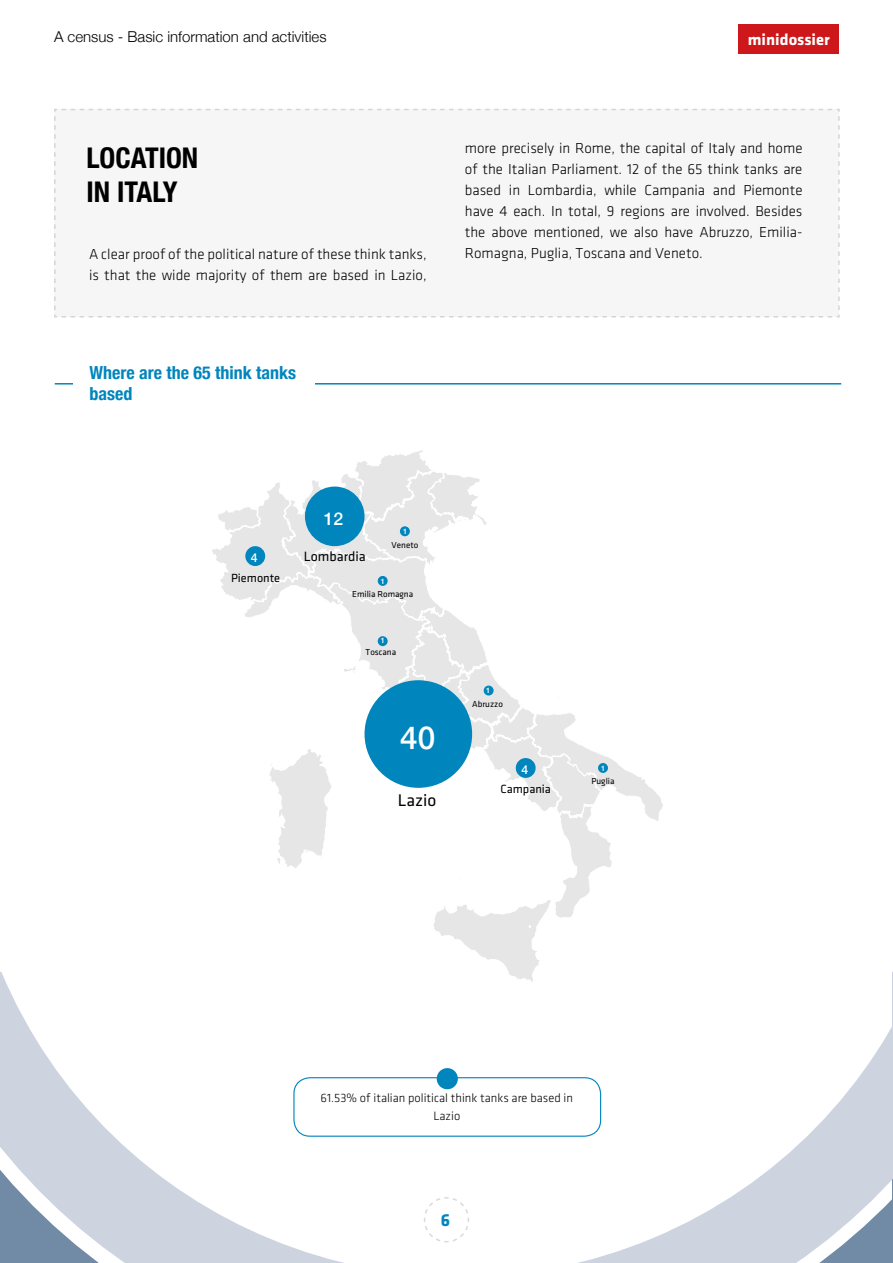
<style>
.page{position:relative;width:893px;height:1263px;background:#fff}
.page>*{position:absolute;margin:0;border:0;box-sizing:border-box;transform-origin:0 0}
.t1{font:500 31.5px "Helvetica Neue";color:#fff}
.t2{font:700 condensed 28.5px/34.2px "Helvetica Neue";color:#000}
.t3{font:700 condensed 18px/21.6px "Helvetica Neue";color:#0085bd}
.t4{font:700 18px "Klavika";color:#0085bd}
.t5{font:17.55px "Klavika";color:#000}
.t6{font:500 17.55px "Helvetica Neue";color:#fff}
.t7{font:700 16.5px "Klavika";color:#fff}
.t8{font:300 15px/21px "Klavika";color:#000}
.t9{font:300 15px "Helvetica Neue";color:#000}
.t10{font:13.95px "Klavika";color:#000}
.t11{font:300 12.6px/18.3px "Klavika";color:#000;text-align:center}
.t12{font:12.3px "Klavika";color:#000}
.t13{font:500 12.3px "Helvetica Neue";color:#fff}
.t14{font:9px "Klavika";color:#000}
.t15{font:500 7.5px "Helvetica Neue";color:#fff}
</style>
<div class="page">
<svg style="left:0;top:971px;width:893px;height:292px"></svg>
<svg style="left:211px;top:450px;width:453px;height:533px"></svg>
<div style="left:54px;top:108px;width:786px;height:210px;background:#f6f6f6"></div>
<div style="left:739px;top:24px;width:100px;height:30px;background:#cd171a"></div>
<svg style="left:423px;top:1196px;width:47px;height:47px"></svg>
<hr style="left:55px;top:383px;width:786px;height:1px;background:#0085bd">
<svg style="left:73px;top:383px;width:242px;height:1px"></svg>
<div style="left:294px;top:1078px;width:307px;height:58px;background:#fff;border-radius:16px"></div>
<div style="left:293px;top:1077px;width:308px;height:60px;border:1px solid #0085bd;border-radius:16px"></div>
<div style="left:437px;top:1068px;width:21px;height:21px;background:#0085bd;border-radius:50%"></div>
<div style="left:365px;top:680px;width:107px;height:108px;background:#0085bd;border-radius:50%"></div>
<div style="left:305px;top:486px;width:60px;height:60px;background:#0085bd;border-radius:50%"></div>
<div style="left:245px;top:546px;width:20px;height:20px;background:#0085bd;border-radius:50%"></div>
<div style="left:516px;top:758px;width:20px;height:20px;background:#0085bd;border-radius:50%"></div>
<div style="left:484px;top:686px;width:10px;height:9px;background:#0085bd;border-radius:50%"></div>
<div style="left:598px;top:763px;width:10px;height:10px;background:#0085bd;border-radius:50%"></div>
<div style="left:378px;top:636px;width:10px;height:10px;background:#0085bd;border-radius:50%"></div>
<div style="left:400px;top:526px;width:10px;height:10px;background:#0085bd;border-radius:50%"></div>
<div style="left:378px;top:576px;width:10px;height:10px;background:#0085bd;border-radius:50%"></div>
<p class="t9" style="left:54px;top:25px;width:274px">A census - Basic information and activities</p>
<p class="t7" style="left:748px;top:31px;width:83px">minidossier</p>
<h2 class="t2" style="left:86px;top:139px;width:113px">LOCATION<br>IN ITALY</h2>
<p class="t8" style="left:89px;top:243px;width:339px">A clear proof of the political nature of these think tanks, is that the wide majority of them are based in Lazio,</p>
<p class="t3" style="left:90px;top:360px;width:208px">Where are the 65 think tanks based</p>
<p class="t8" style="left:465px;top:138px;width:339px;text-align:justify">more precisely in Rome, the capital of Italy and home of the Italian Parliament. 12 of the 65 think tanks are based in Lombardia, while Campania and Piemonte have 4 each. In total, 9 regions are involved. Besides the above mentioned, we also have Abruzzo, Emilia-Romagna, Puglia, Toscana and Veneto.</p>
<p class="t13" style="left:251px;top:548px;width:8px">4</p>
<p class="t12" style="left:231px;top:572px;width:51px">Piemonte</p>
<p class="t6" style="left:324px;top:504px;width:21px">12</p>
<p class="t10" style="left:304px;top:549px;width:63px">Lombardia</p>
<p class="t15" style="left:403px;top:525px;width:6px">1</p>
<p class="t14" style="left:392px;top:540px;width:28px">Veneto</p>
<p class="t15" style="left:381px;top:575px;width:6px">1</p>
<p class="t14" style="left:352px;top:589px;width:63px">Emilia Romagna</p>
<p class="t15" style="left:381px;top:635px;width:6px">1</p>
<p class="t14" style="left:366px;top:648px;width:32px">Toscana</p>
<h1 class="t1" style="left:400px;top:713px;width:37px">40</h1>
<p class="t5" style="left:398px;top:791px;width:40px">Lazio</p>
<p class="t15" style="left:486px;top:685px;width:6px">1</p>
<p class="t14" style="left:472px;top:699px;width:32px">Abruzzo</p>
<p class="t13" style="left:521px;top:760px;width:8px">4</p>
<p class="t12" style="left:500px;top:782px;width:52px">Campania</p>
<p class="t15" style="left:601px;top:762px;width:6px">1</p>
<p class="t14" style="left:591px;top:776px;width:25px">Puglia</p>
<p class="t11" style="left:321px;top:1089px;width:254px">61.53% of italian political think tanks are based in<br>Lazio</p>
<p class="t4" style="left:441px;top:1210px;width:11px">6</p>
</div>
